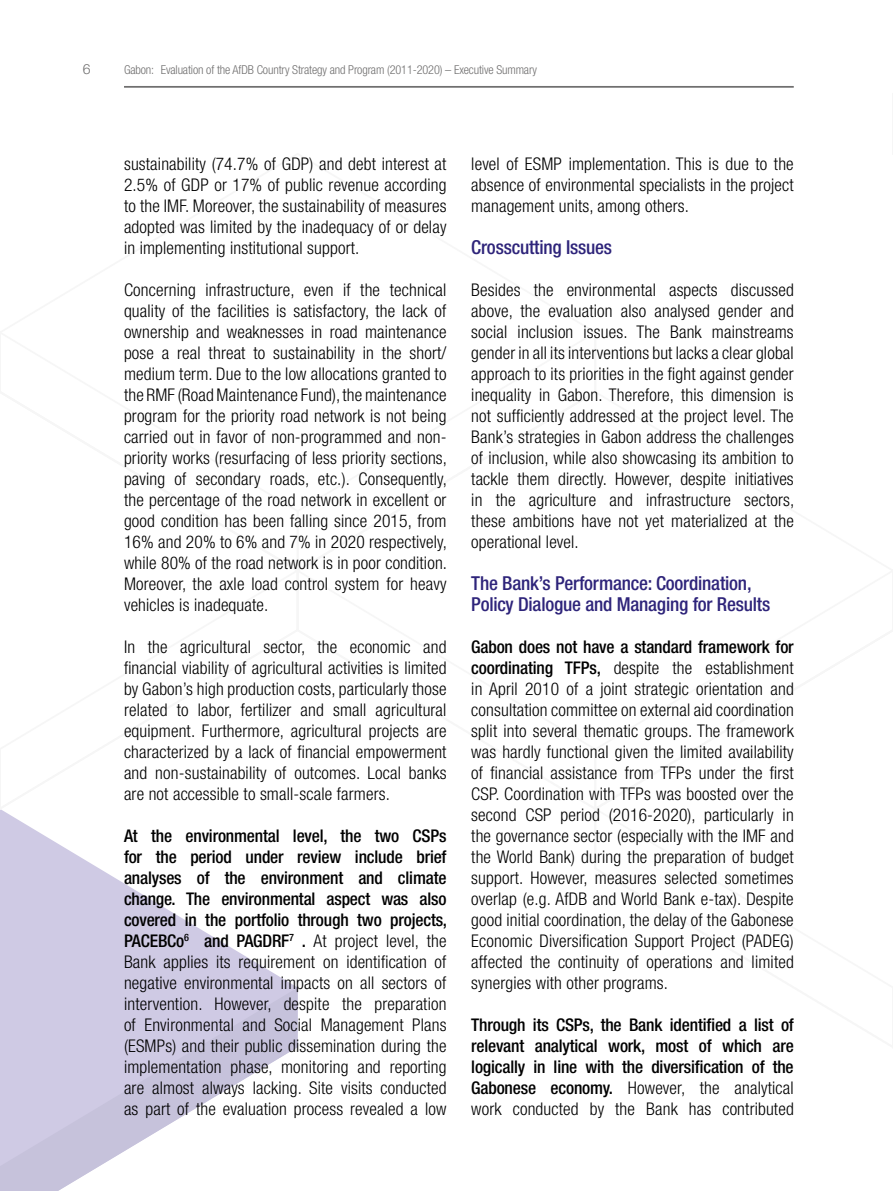
<style>
.page{position:relative;width:893px;height:1191px;background:#fff}
.page>*{position:absolute;margin:0;border:0;box-sizing:border-box;transform-origin:0 0}
.t1{font:500 condensed 19.25px/21px "Helvetica Neue LT Std";letter-spacing:-.01em;color:#2e247a}
.t2{font:300 condensed 17.5px/21px "Helvetica Neue LT Std";letter-spacing:.01em;color:#000;text-align:justify}
.t3{font:500 condensed 17.5px/21px "Helvetica Neue LT Std";letter-spacing:-.01em;color:#000;text-align:justify}
.t4{font:300 14px "Helvetica Neue LT Std";color:#706f6f}
.t5{font:300 condensed 12.25px "Helvetica Neue LT Std";letter-spacing:-.01em;color:#706f6f}
.s1{font-weight:500}
.s2{font-weight:300}
</style>
<div class="page">
<svg style="left:0;top:811px;width:296px;height:176px;fill:#cfcae4"></svg>
<svg style="left:0;top:987px;width:298px;height:204px"></svg>
<svg style="left:0;top:1158px;width:1px;height:33px"></svg>
<hr style="left:124px;top:86px;width:670px;height:2px;background:#706f6f">
<p class="t4" style="left:83px;top:61px;width:9px">6</p>
<p class="t5" style="left:124px;top:63px;width:415px">Gabon: Evaluation of the AfDB Country Strategy and Program (2011-2020) – Executive Summary</p>
<p class="t2" style="left:124px;top:153px;width:324px">sustainability (74.7% of GDP) and debt interest at 2.5% of GDP or 17% of public revenue according to the IMF. Moreover, the sustainability of measures adopted was limited by the inadequacy of or delay in implementing institutional support.</p>
<p class="t2" style="left:124px;top:279px;width:325px">Concerning infrastructure, even if the technical quality of the facilities is satisfactory, the lack of ownership and weaknesses in road maintenance pose a real threat to sustainability in the short/ medium term. Due to the low allocations granted to the RMF (Road Maintenance Fund), the maintenance program for the priority road network is not being carried out in favor of non-programmed and non&shy;priority works (resurfacing of less priority sections, paving of secondary roads, etc.). Consequently, the percentage of the road network in excellent or good condition has been falling since 2015, from 16% and 20% to 6% and 7% in 2020 respectively, while 80% of the road network is in poor condition.<br>Moreover, the axle load control system for heavy vehicles is inadequate.</p>
<p class="t2" style="left:124px;top:636px;width:324px">In the agricultural sector, the economic and financial viability of agricultural activities is limited by Gabon’s high production costs, particularly those related to labor, fertilizer and small agricultural equipment. Furthermore, agricultural projects are characterized by a lack of financial empowerment and non-sustainability of outcomes. Local banks are not accessible to small-scale farmers.</p>
<p class="t2" style="left:124px;top:825px;width:325px"><span class="s1">At the environmental level, the two CSPs for the period under review include brief analyses of the environment and climate change. The environmental aspect was also covered in the portfolio through two projects, PACEBCo</span><sup>6</sup> <span class="s1">and PAGDRF</span><sup>7</sup> <span class="s1">.</span> At project level, the Bank applies its requirement on identification of negative environmental impacts on all sectors of intervention. However, despite the preparation of Environmental and Social Management Plans (ESMPs) and their public dissemination during the implementation phase, monitoring and reporting are almost always lacking. Site visits conducted as part of the evaluation process revealed a low</p>
<p class="t2" style="left:471px;top:153px;width:324px">level of ESMP implementation. This is due to the absence of environmental specialists in the project management units, among others.</p>
<p class="t1" style="left:471px;top:236px;width:142px">Crosscutting Issues</p>
<p class="t2" style="left:471px;top:279px;width:325px">Besides the environmental aspects discussed above, the evaluation also analysed gender and social inclusion issues. The Bank mainstreams gender in all its interventions but lacks a clear global approach to its priorities in the fight against gender inequality in Gabon. Therefore, this dimension is not sufficiently addressed at the project level. The Bank’s strategies in Gabon address the challenges of inclusion, while also showcasing its ambition to tackle them directly. However, despite initiatives in the agriculture and infrastructure sectors, these ambitions have not yet materialized at the operational level.</p>
<p class="t1" style="left:471px;top:572px;width:300px">The Bank’s Performance: Coordination,<br>Policy Dialogue and Managing for Results</p>
<p class="t2" style="left:471px;top:636px;width:324px"><span class="s1">Gabon does not have a standard framework for coordinating TFPs,</span> despite the establishment in April 2010 of a joint strategic orientation and consultation committee on external aid coordination split into several thematic groups. The framework was hardly functional given the limited availability of financial assistance from TFPs under the first CSP. Coordination with TFPs was boosted over the second CSP period (2016-2020), particularly in the governance sector (especially with the IMF and the World Bank) during the preparation of budget support. However, measures selected sometimes overlap (e.g. AfDB and World Bank e-tax). Despite good initial coordination, the delay of the Gabonese Economic Diversification Support Project (PADEG) affected the continuity of operations and limited synergies with other programs.</p>
<p class="t3" style="left:471px;top:1014px;width:324px">Through its CSPs, the Bank identified a list of relevant analytical work, most of which are logically in line with the diversification of the Gabonese economy. <span class="s2">However, the analytical work conducted by the Bank has contributed</span></p>
</div>
